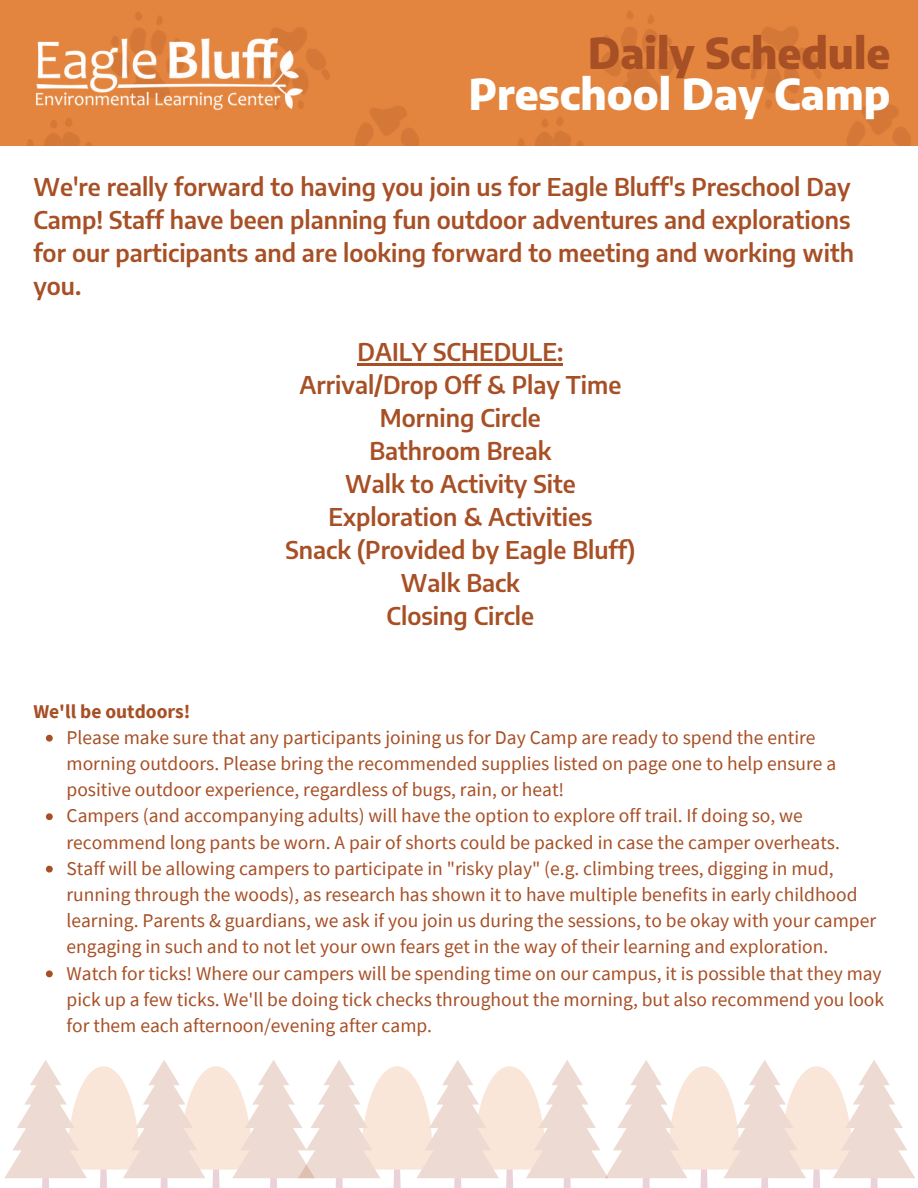
<style>
.page{position:relative;width:918px;height:1188px;background:#fff}
.page>*{position:absolute;margin:0;border:0;box-sizing:border-box;transform-origin:0 0}
.t1{font:800 42px "Encode Sans";color:#fff}
.t2{font:800 42px "Encode Sans";color:#a74f25}
.t3{font:600 24px/33px "Encode Sans";color:#a74f25}
.t4{font:19.5px/26.2px "Source Sans Pro";color:#a74f25}
.t5{font:700 19.5px "Source Sans Pro";color:#a74f25}
</style>
<div class="page">
<div style="left:0;top:0;width:918px;height:145px;background:#e3853e"></div>
<img style="left:32px;top:20px;width:280px;height:93px">
<svg style="left:46px;top:735px;width:7px;height:7px"></svg>
<svg style="left:46px;top:813px;width:7px;height:7px"></svg>
<svg style="left:46px;top:866px;width:7px;height:7px"></svg>
<svg style="left:46px;top:970px;width:7px;height:7px"></svg>
<hr style="left:358px;top:364px;width:205px;height:2px;background:#a74f25">
<svg style="left:4px;top:1060px;width:911px;height:128px"></svg>
<h1 class="t2" style="left:588px;top:26px;width:304px">Daily Schedule</h1>
<h1 class="t1" style="left:469px;top:67px;width:423px">Preschool Day Camp</h1>
<p class="t3" style="left:33px;top:170px;width:822px">We're really forward to having you join us for Eagle Bluff's Preschool Day Camp! Staff have been planning fun outdoor adventures and explorations for our participants and are looking forward to meeting and working with you.</p>
<p class="t5" style="left:33px;top:698px;width:159px">We'll be outdoors!</p>
<p class="t3" style="left:285px;top:335px;width:351px;text-align:center">DAILY SCHEDULE:<br>Arrival/Drop Off &amp; Play Time<br>Morning Circle<br>Bathroom Break<br>Walk to Activity Site<br>Exploration &amp; Activities<br>Snack (Provided by Eagle Bluff)<br>Walk Back<br>Closing Circle</p>
<p class="t4" style="left:67px;top:724px;width:819px">Please make sure that any participants joining us for Day Camp are ready to spend the entire morning outdoors. Please bring the recommended supplies listed on page one to help ensure a positive outdoor experience, regardless of bugs, rain, or heat!<br>Campers (and accompanying adults) will have the option to explore off trail. If doing so, we recommend long pants be worn. A pair of shorts could be packed in case the camper overheats.<br>Staff will be allowing campers to participate in "risky play" (e.g. climbing trees, digging in mud, running through the woods), as research has shown it to have multiple benefits in early childhood learning. Parents &amp; guardians, we ask if you join us during the sessions, to be okay with your camper engaging in such and to not let your own fears get in the way of their learning and exploration.<br>Watch for ticks! Where our campers will be spending time on our campus, it is possible that they may pick up a few ticks. We'll be doing tick checks throughout the morning, but also recommend you look for them each afternoon/evening after camp.</p>
</div>
